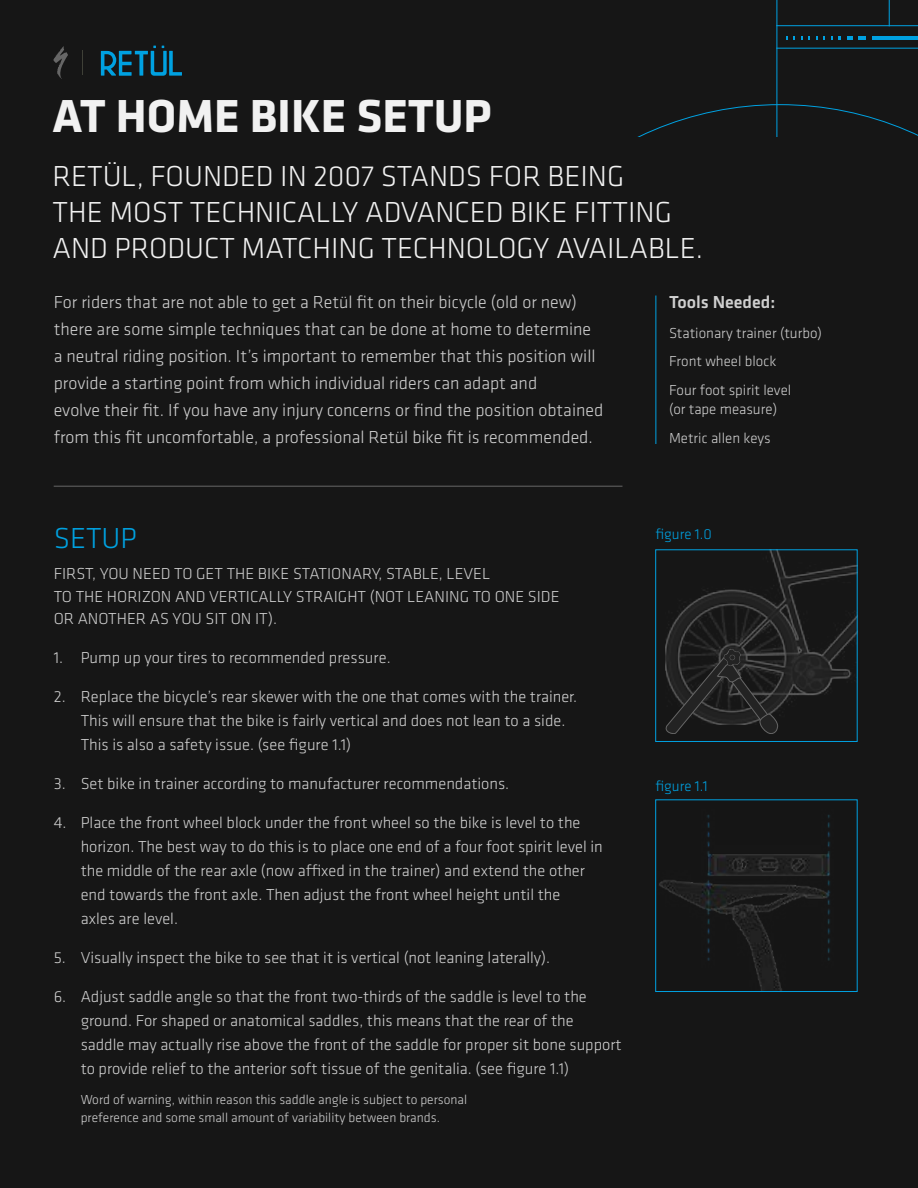
<style>
.page{position:relative;width:918px;height:1188px;background:#161616}
.page>*{position:absolute;margin:0;border:0;box-sizing:border-box;transform-origin:0 0}
.t1{font:700 48px "Klavika";color:#f1f1f1}
.t2{font:300 30px/36px "Klavika";color:#f1f1f1}
.t3{font:300 30px "Klavika";color:#00a1e0}
.t4{font:300 18px/27px "Klavika";color:#cfcfcf}
.t5{font:500 18px "Klavika";color:#cfcfcf}
.t6{font:300 16.5px/24px "Klavika";color:#cfcfcf}
.t7{font:300 15px/28.5px "Klavika";color:#cfcfcf}
.t8{font:300 15px "Klavika";color:#00a1e1}
.t9{font:300 13.5px/18px "Klavika";color:#cfcfcf}
</style>
<div class="page">
<svg style="left:101px;top:46px;width:81px;height:30px"></svg>
<svg style="left:82px;top:50px;width:1px;height:25px"></svg>
<svg style="left:53px;top:46px;width:15px;height:33px"></svg>
<img style="left:665px;top:552px;width:190px;height:156px">
<svg style="left:666px;top:649px;width:112px;height:85px"></svg>
<img style="left:659px;top:815px;width:171px;height:175px">
<svg style="left:637px;top:25px;width:281px;height:112px"></svg>
<hr style="left:872px;top:36px;width:46px;height:3px;background:#00a1e1">
<svg style="left:858px;top:36px;width:8px;height:4px"></svg>
<svg style="left:847px;top:36px;width:5px;height:4px"></svg>
<svg style="left:838px;top:36px;width:3px;height:4px"></svg>
<svg style="left:637px;top:0;width:253px;height:27px"></svg>
<hr style="left:656px;top:296px;width:1px;height:148px;background:#00a1e1">
<hr style="left:54px;top:486px;width:569px;height:1px;background:#666">
<h1 class="t1" style="left:52px;top:90px;width:441px">AT HOME BIKE SETUP</h1>
<h2 class="t2" style="left:52px;top:159px;width:652px">RETÜL, FOUNDED IN 2007 STANDS FOR BEING<br>THE MOST TECHNICALLY ADVANCED BIKE FITTING<br>AND PRODUCT MATCHING TECHNOLOGY AVAILABLE.</h2>
<p class="t4" style="left:54px;top:288px;width:551px">For riders that are not able to get a Retül fit on their bicycle (old or new) there are some simple techniques that can be done at home to determine a neutral riding position. It’s important to remember that this position will provide a starting point from which individual riders can adapt and<br>evolve their fit. If you have any injury concerns or find the position obtained from this fit uncomfortable, a professional Retül bike fit is recommended.</p>
<h2 class="t3" style="left:54px;top:521px;width:85px">SETUP</h2>
<p class="t6" style="left:54px;top:563px;width:507px;line-height:22.5px">FIRST, YOU NEED TO GET THE BIKE STATIONARY, STABLE, LEVEL<br>TO THE HORIZON AND VERTICALLY STRAIGHT (NOT LEANING TO ONE SIDE<br>OR ANOTHER AS YOU SIT ON IT).</p>
<p class="t6" style="left:54px;top:646px;width:339px">1. Pump up your tires to recommended pressure.</p>
<p class="t6" style="left:81px;top:685px;width:498px;text-indent:-27px">2. Replace the bicycle’s rear skewer with the one that comes with the trainer.<br>This will ensure that the bike is fairly vertical and does not lean to a side.<br>This is also a safety issue. (see figure 1.1)</p>
<p class="t6" style="left:54px;top:772px;width:457px">3. Set bike in trainer according to manufacturer recommendations.</p>
<p class="t6" style="left:81px;top:811px;width:524px;text-indent:-27px">4. Place the front wheel block under the front wheel so the bike is level to the horizon. The best way to do this is to place one end of a four foot spirit level in the middle of the rear axle (now affixed in the trainer) and extend the other end towards the front axle. Then adjust the front wheel height until the<br>axles are level.</p>
<p class="t6" style="left:54px;top:946px;width:498px">5. Visually inspect the bike to see that it is vertical (not leaning laterally).</p>
<p class="t6" style="left:81px;top:985px;width:543px;text-indent:-27px">6. Adjust saddle angle so that the front two-thirds of the saddle is level to the ground. For shaped or anatomical saddles, this means that the rear of the<br>saddle may actually rise above the front of the saddle for proper sit bone support to provide relief to the anterior soft tissue of the genitalia. (see figure 1.1)</p>
<p class="t9" style="left:81px;top:1091px;width:388px">Word of warning, within reason this saddle angle is subject to personal preference and some small amount of variability between brands.</p>
<p class="t5" style="left:669px;top:292px;width:108px">Tools Needed:</p>
<p class="t7" style="left:669px;top:319px;width:154px">Stationary trainer (turbo)<br>Front wheel block<br>Four foot spirit level</p>
<p class="t7" style="left:669px;top:395px;width:110px">(or tape measure)<br>Metric allen keys</p>
<p class="t8" style="left:656px;top:526px;width:58px">figure 1.0</p>
<p class="t8" style="left:656px;top:778px;width:54px">figure 1.1</p>
</div>
